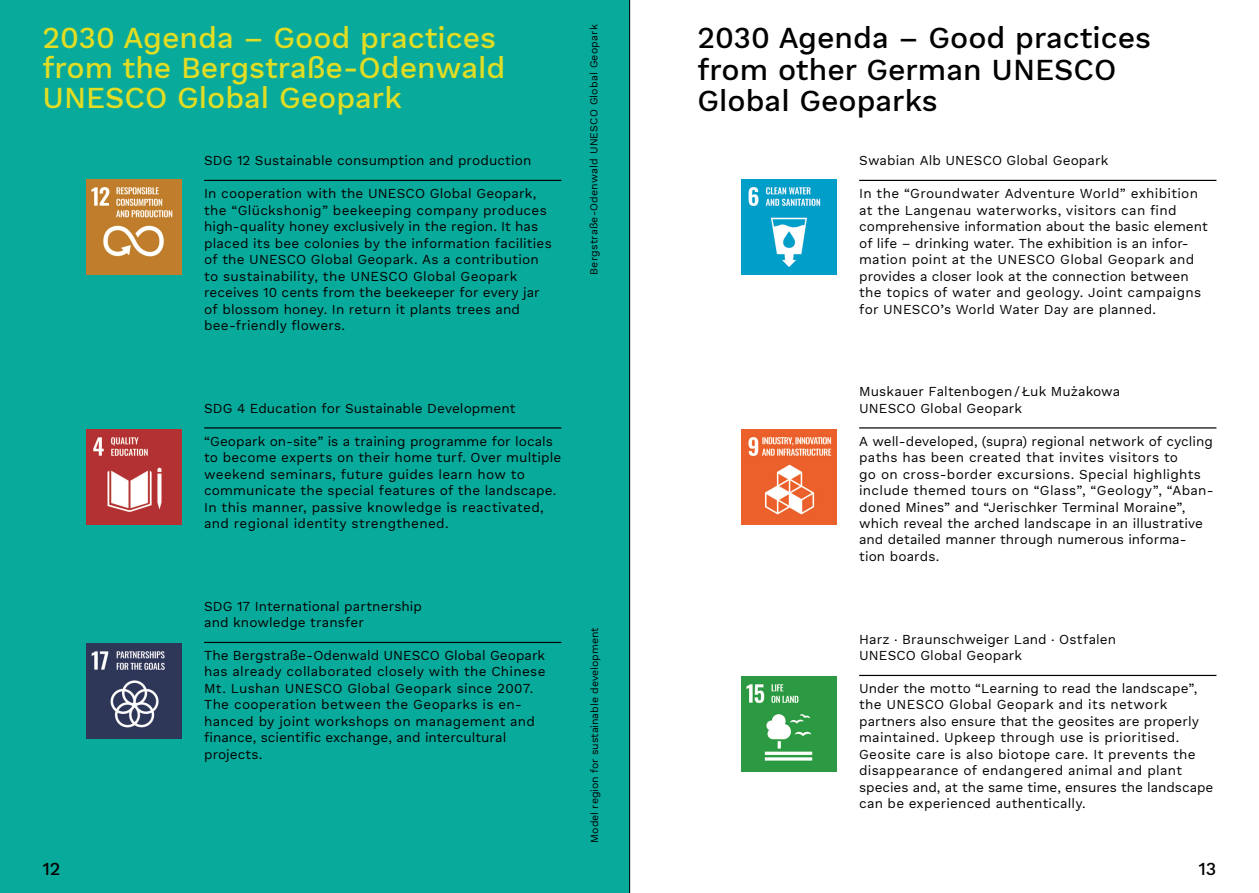
<style>
.page{position:relative;width:1259px;height:893px;background:#fff}
.page>*{position:absolute;margin:0;border:0;box-sizing:border-box;transform-origin:0 0}
.t1{font:500 30px/30px "Work Sans DUK";color:#e1dd24}
.t2{font:500 30px/31.5px "Work Sans DUK";color:#000}
.t3{font:500 18px "Work Sans DUK";color:#000}
.t4{font:13.5px/16.5px "Work Sans DUK";letter-spacing:.01em;color:#000}
.t5{font:10.5px "Work Sans DUK";letter-spacing:.005em;color:#000}
.s1{font-weight:500}
</style>
<div class="page">
<div style="left:0;top:0;width:629px;height:893px;background:#08aa9b"></div>
<hr style="left:629px;top:0;width:1px;height:893px;background:#000">
<hr style="left:204px;top:180px;width:357px;height:1px;background:#000">
<hr style="left:204px;top:427px;width:357px;height:1px;background:#000">
<hr style="left:204px;top:642px;width:357px;height:1px;background:#000">
<hr style="left:859px;top:180px;width:357px;height:1px;background:#000">
<hr style="left:859px;top:427px;width:357px;height:1px;background:#000">
<hr style="left:859px;top:675px;width:357px;height:1px;background:#000">
<img style="left:87px;top:429px;width:95px;height:95px">
<img style="left:87px;top:180px;width:95px;height:95px">
<img style="left:87px;top:644px;width:95px;height:94px">
<img style="left:742px;top:676px;width:95px;height:95px">
<img style="left:742px;top:180px;width:95px;height:95px">
<img style="left:742px;top:429px;width:95px;height:95px">
<h1 class="t1" style="left:43px;top:24px;width:464px">2030 Agenda – Good practices from the Bergstraße-Odenwald<br>UNESCO Global Geopark</h1>
<p class="t4" style="left:204px;top:153px;width:329px">SDG 12 Sustainable consumption and production</p>
<p class="t4" style="left:204px;top:186px;width:349px">In cooperation with the UNESCO Global Geopark, the “Glückshonig” beekeeping company produces high-quality honey exclusively in the region. It has placed its bee colonies by the information facilities of the UNESCO Global Geopark. As a contribution to sustainability, the UNESCO Global Geopark receives 10 cents from the beekeeper for every jar of blossom honey. In return it plants trees and bee-friendly flowers.</p>
<p class="t4" style="left:204px;top:400px;width:313px">SDG 4 Education for Sustainable Development</p>
<p class="t4" style="left:204px;top:433px;width:359px">“Geopark on-site” is a training programme for locals to become experts on their home turf. Over multiple weekend seminars, future guides learn how to communicate the special features of the landscape.<br>In this manner, passive knowledge is reactivated, and regional identity strengthened.</p>
<p class="t4" style="left:204px;top:598px;width:219px">SDG 17 International partnership and knowledge transfer</p>
<p class="t4" style="left:204px;top:648px;width:343px">The Bergstraße-Odenwald UNESCO Global Geopark has already collaborated closely with the Chinese Mt. Lushan UNESCO Global Geopark since 2007.<br>The cooperation between the Geoparks is en-- hanced by joint workshops on management and finance, scientific exchange, and intercultural projects.</p>
<p class="t5" style="left:588px;top:275px;width:252px;rotate:-90deg">Bergstraße-Odenwald UNESCO Global Geopark</p>
<p class="t5" style="left:588px;top:843px;width:217px;rotate:-90deg">Model region for sustainable development</p>
<h1 class="t2" style="left:697px;top:24px;width:455px">2030 Agenda – Good practices from other German UNESCO<br>Global Geoparks</h1>
<p class="t4" style="left:859px;top:153px;width:251px">Swabian Alb UNESCO Global Geopark</p>
<p class="t4" style="left:859px;top:186px;width:350px">In the “Groundwater Adventure World” exhibition at the Langenau waterworks, visitors can find comprehensive information about the basic element of life – drinking water. The exhibition is an infor&shy;mation point at the UNESCO Global Geopark and provides a closer look at the connection between the topics of water and geology. Joint campaigns for UNESCO<span class="s1">’</span>s World Water Day are planned.</p>
<p class="t4" style="left:859px;top:384px;width:263px">Muskauer Faltenbogen/Łuk Mużakowa<br>UNESCO Global Geopark</p>
<p class="t4" style="left:859px;top:433px;width:355px">A well-developed, (supra) regional network of cycling paths has been created that invites visitors to<br>go on cross-border excursions. Special highlights include themed tours on “Glass”, “Geology”, “Aban&shy;doned Mines” and “Jerischker Terminal Moraine”, which reveal the arched landscape in an illustrative and detailed manner through numerous informa&shy;tion boards.</p>
<p class="t4" style="left:859px;top:631px;width:259px">Harz . Braunschweiger Land . Ostfalen<br>UNESCO Global Geopark</p>
<p class="t4" style="left:859px;top:681px;width:356px">Under the motto “Learning to read the landscape”, the UNESCO Global Geopark and its network partners also ensure that the geosites are properly maintained. Upkeep through use is prioritised.<br>Geosite care is also biotope care. It prevents the disappearance of endangered animal and plant species and, at the same time, ensures the landscape can be experienced authentically.</p>
<h2 class="t3" style="left:43px;top:858px;width:19px">12</h2>
<h2 class="t3" style="left:1198px;top:858px;width:19px">13</h2>
</div>
